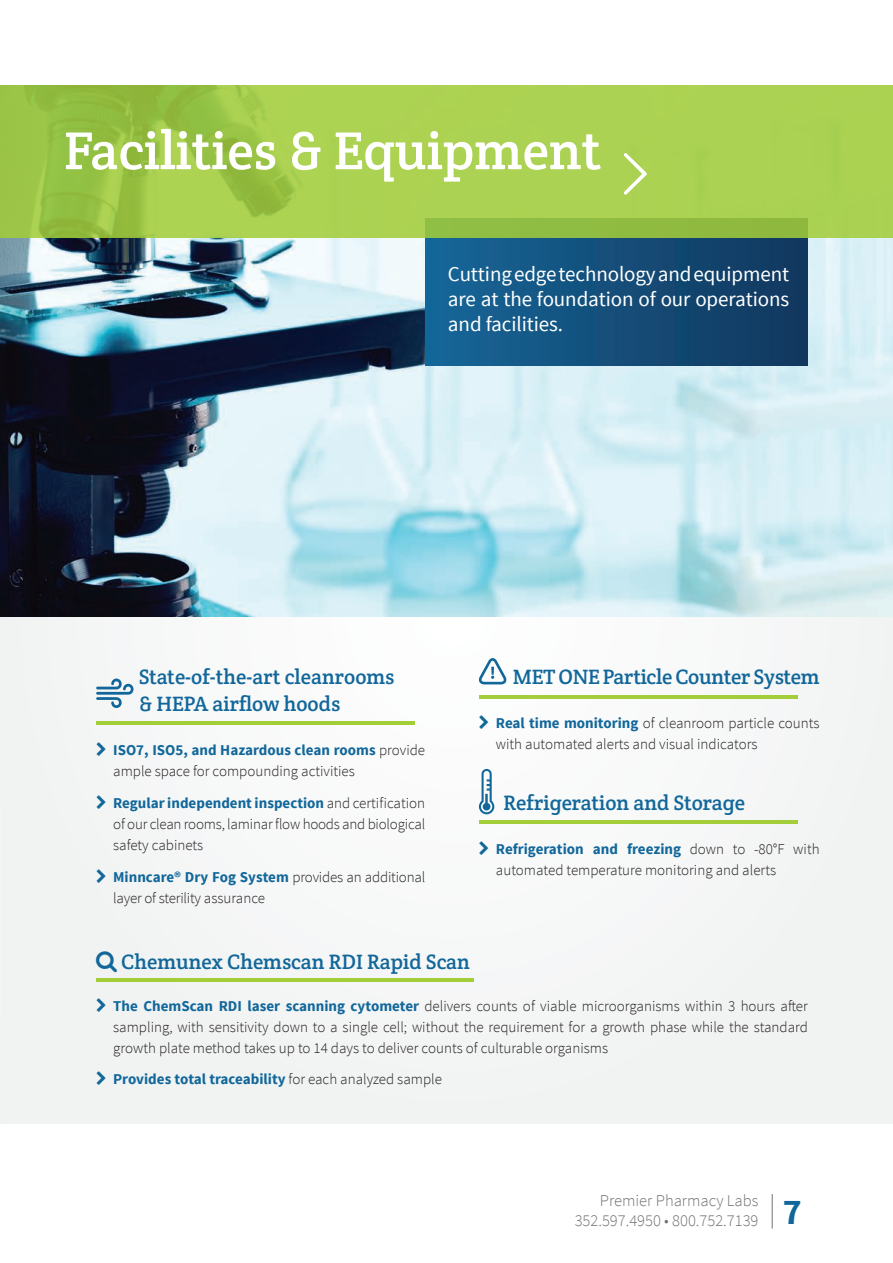
<style>
.page{position:relative;width:893px;height:1263px;background:#fff}
.page>*{position:absolute;margin:0;border:0;box-sizing:border-box;transform-origin:0 0}
.heading_white_font{font:54px "Crete Round";color:#fff}
.content_text{font:21px/27px "Crete Round";color:#11679a}
.heading_2_white{font:21px/25.2px "Source Sans Pro";letter-spacing:-.005em;color:#fff;text-align:justify}
.t1{font:300 16.5px/19.8px "Source Sans Pro";color:#717275}
.content_text-2{font:300 15px/21px "Source Sans Pro";color:#231f20}
.content_text-3{font:700 15px "Source Sans Pro";color:#11679a}
.s1{font-weight:700;color:#11679a}
.s2{font-weight:300;color:#231f20}
.s3{font-weight:700;font-size:36px;color:#11679a}
</style>
<div class="page">
<hr style="left:772px;top:1194px;width:1px;height:34px;background:#717275">
<div style="left:0;top:86px;width:893px;height:1037px;background:#f4f5f5"></div>
<hr style="left:0;top:964px;width:1px;height:158px;background:#f0f1f1">
<img style="left:0;top:238px;width:893px;height:378px">
<div style="left:425px;top:218px;width:383px;height:147px;background:linear-gradient(to right,#156699,#11365c)"></div>
<svg style="left:0;top:86px;width:893px;height:152px;background:#a5cc4d"></svg>
<svg style="left:624px;top:153px;width:23px;height:42px"></svg>
<hr style="left:96px;top:978px;width:378px;height:4px;background:#a3cd39">
<hr style="left:96px;top:722px;width:319px;height:3px;background:#a3cd39">
<hr style="left:479px;top:695px;width:319px;height:3px;background:#a3cd39">
<hr style="left:479px;top:821px;width:319px;height:3px;background:#a3cd39">
<svg style="left:479px;top:769px;width:15px;height:45px"></svg>
<svg style="left:479px;top:658px;width:28px;height:26px"></svg>
<svg style="left:96px;top:678px;width:38px;height:30px"></svg>
<p class="heading_white_font" style="left:64px;top:116px;width:539px">Facilities &amp; Equipment</p>
<p class="heading_2_white" style="left:448px;top:261px;width:343px">Cutting edge technology and equipment are at the foundation of our operations and facilities.</p>
<p class="content_text" style="left:139px;top:663px;width:257px">State-of-the-art cleanrooms &amp; HEPA airflow hoods</p>
<p class="content_text-2" style="left:113px;top:740px;width:313px"><span class="s1">ISO7, ISO5, and Hazardous clean rooms</span> provide ample space for compounding activities</p>
<p class="content_text-2" style="left:113px;top:792px;width:314px;text-align:justify"><span class="s1">Regular independent inspection</span> and certification of our clean rooms, laminar flow hoods and biological safety cabinets</p>
<p class="content_text-2" style="left:113px;top:866px;width:314px"><span class="s1">Minncare® Dry Fog System</span> provides an additional layer of sterility assurance</p>
<p class="content_text" style="left:513px;top:663px;width:308px">MET ONE Particle Counter System</p>
<p class="content_text-2" style="left:496px;top:713px;width:325px"><span class="s1">Real time monitoring</span> of cleanroom particle counts with automated alerts and visual indicators</p>
<p class="content_text" style="left:503px;top:789px;width:243px">Refrigeration and Storage</p>
<p class="content_text-2" style="left:496px;top:838px;width:325px"><span class="s1">Refrigeration and freezing</span> down to -80°F with automated temperature monitoring and alerts</p>
<p class="content_text" style="left:121px;top:947px;width:350px">Chemunex Chemscan RDI Rapid Scan</p>
<p class="content_text-2" style="left:113px;top:995px;width:696px;text-align:justify"><span class="s1">The ChemScan RDI laser scanning cytometer</span> delivers counts of viable microorganisms within 3 hours after sampling, with sensitivity down to a single cell; without the requirement for a growth phase while the standard growth plate method takes up to 14 days to deliver counts of culturable organisms</p>
<p class="content_text-3" style="left:113px;top:1069px;width:330px">Provides total traceability <span class="s2">for each analyzed sample</span></p>
<p class="t1" style="left:575px;top:1191px;width:229px;text-indent:25px">Premier Pharmacy Labs<br>352.597.4950 • 800.752.7139 <span class="s3">7</span></p>
</div>
